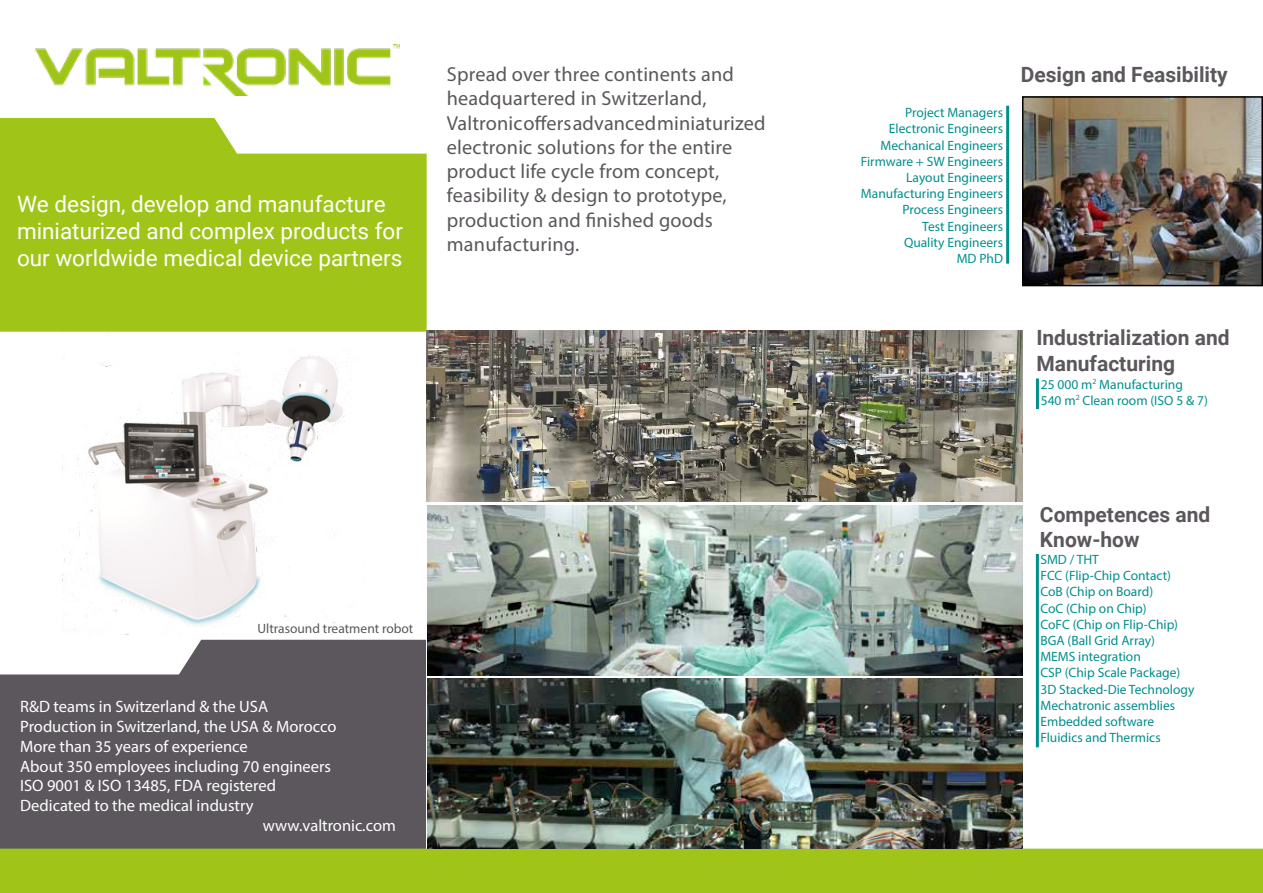
<style>
.page{position:relative;width:1263px;height:893px;background:#fff}
.page>*{position:absolute;margin:0;border:0;box-sizing:border-box;transform-origin:0 0}
.t1{font:22.5px/27px "Roboto";color:#fff}
.t2{font:700 21px/25.2px "Roboto";color:#5b575c}
.t3{font:20.25px/24.3px "Myriad Pro";letter-spacing:.01em;color:#5b575c}
.t4{font:16.5px "Myriad Pro";color:#fff}
.t5{font:13.5px/16.2px "Myriad Pro";color:#008f8d}
.t6{font:13.5px "Myriad Pro";color:#5b575c}
</style>
<div class="page">
<svg style="left:0;top:639px;width:427px;height:210px;background:#686468"></svg>
<svg style="left:0;top:118px;width:427px;height:214px;background:#a7c92a"></svg>
<img style="left:35px;top:45px;width:365px;height:51px">
<div style="left:0;top:849px;width:1263px;height:44px;background:#a0c518"></div>
<img style="left:62px;top:355px;width:289px;height:279px">
<img style="left:427px;top:505px;width:595px;height:171px">
<img style="left:427px;top:679px;width:595px;height:170px">
<hr style="left:1036px;top:554px;width:3px;height:193px;background:#008f8d">
<img style="left:1025px;top:99px;width:235px;height:184px">
<div style="left:1022px;top:96px;width:241px;height:190px;border:2px solid #000"></div>
<hr style="left:1036px;top:378px;width:3px;height:31px;background:#008f8d">
<hr style="left:1006px;top:106px;width:3px;height:158px;background:#008f8d">
<img style="left:427px;top:331px;width:595px;height:170px">
<h1 class="t1" style="left:17px;top:190px;width:387px">We design, develop and manufacture miniaturized and complex products for our worldwide medical device partners</h1>
<p class="t3" style="left:447px;top:62px;width:320px">Spread over three continents and headquartered in Switzerland,<br>Valtronic offers advanced miniaturized electronic solutions for the entire product life cycle from concept, feasibility &amp; design to prototype, production and finished goods manufacturing.</p>
<p class="t6" style="left:257px;top:621px;width:157px">Ultrasound treatment robot</p>
<p class="t4" style="left:20px;top:696px;width:249px">R&amp;D teams in Switzerland &amp; the USA</p>
<p class="t4" style="left:20px;top:716px;width:318px">Production in Switzerland, the USA &amp; Morocco</p>
<p class="t4" style="left:20px;top:736px;width:229px">More than 35 years of experience</p>
<p class="t4" style="left:20px;top:756px;width:312px">About 350 employees including 70 engineers</p>
<p class="t4" style="left:20px;top:776px;width:257px">ISO 9001 &amp; ISO 13485, FDA registered</p>
<p class="t4" style="left:20px;top:795px;width:235px">Dedicated to the medical industry</p>
<p class="t4" style="left:263px;top:815px;width:134px">www.valtronic.com</p>
<p class="t5" style="left:861px;top:104px;width:144px;text-align:right">Project Managers<br>Electronic Engineers<br>Mechanical Engineers<br>Firmware + SW Engineers<br>Layout Engineers<br>Manufacturing Engineers<br>Process Engineers<br>Test Engineers<br>Quality Engineers<br>MD PhD</p>
<h2 class="t2" style="left:1021px;top:61px;width:209px">Design and Feasibility</h2>
<h2 class="t2" style="left:1036px;top:324px;width:195px">Industrialization and<br>Manufacturing</h2>
<p class="t5" style="left:1041px;top:376px;width:169px">25 000 m<sup>2</sup> Manufacturing<br>540 m<sup>2</sup> Clean room (ISO 5 &amp; 7)</p>
<h2 class="t2" style="left:1040px;top:501px;width:172px">Competences and<br>Know-how</h2>
<p class="t5" style="left:1040px;top:551px;width:155px">SMD / THT<br>FCC (Flip-Chip Contact)<br>CoB (Chip on Board)<br>CoC (Chip on Chip)<br>CoFC (Chip on Flip-Chip)<br>BGA (Ball Grid Array)<br>MEMS integration<br>CSP (Chip Scale Package)<br>3D Stacked-Die Technology<br>Mechatronic assemblies<br>Embedded software<br>Fluidics and Thermics</p>
</div>
